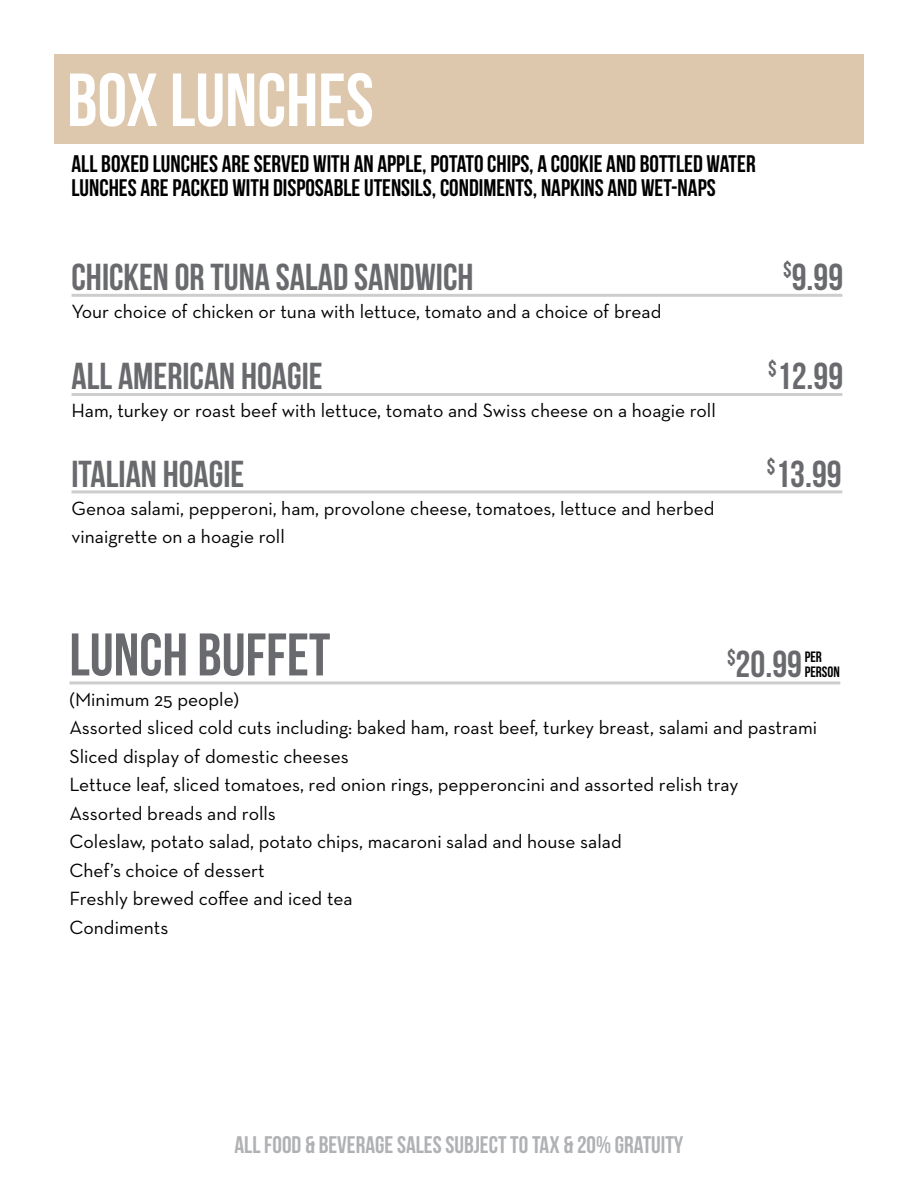
<style>
.page{position:relative;width:918px;height:1188px;background:#fff}
.page>*{position:absolute;margin:0;border:0;box-sizing:border-box;transform-origin:0 0}
.t1{font:75px "Bebas Neue";color:#fff}
.t2{font:60px "Bebas Neue";color:#696a6d}
.t3{font:37.5px "Bebas Neue";color:#696a6d}
.t4{font:24px/24px "Bebas Neue";color:#000}
.t5{font:24px "Bebas Neue";color:#afb1b4}
.t6{font:19.5px/28.5px "Neutra Text";color:#000}
.t7{font:15px "Bebas Neue";color:#000}
</style>
<div class="page">
<hr style="left:69px;top:681px;width:771px;height:3px;background:#000">
<hr style="left:72px;top:393px;width:770px;height:3px;background:#000">
<hr style="left:72px;top:490px;width:770px;height:3px;background:#000">
<hr style="left:72px;top:294px;width:770px;height:3px;background:#000">
<div style="left:54px;top:54px;width:810px;height:90px;background:#ddc8ad"></div>
<p class="t1" style="left:67px;top:59px;width:308px">BOX LUNCHES</p>
<p class="t4" style="left:72px;top:151px;width:686px">ALL BOXED LUNCHES ARE SERVED WITH AN APPLE, POTATO CHIPS, A COOKIE AND BOTTLED WATER<br>LUNCHES ARE PACKED WITH DISPOSABLE UTENSILS, CONDIMENTS, NAPKINS AND WET-NAPS</p>
<p class="t3" style="left:72px;top:257px;width:404px">CHICKEN OR TUNA SALAD SANDWICH</p>
<p class="t3" style="left:783px;top:256px;width:62px"><sup>$</sup>9.99</p>
<p class="t6" style="left:72px;top:297px;width:591px">Your choice of chicken or tuna with lettuce, tomato and a choice of bread</p>
<p class="t3" style="left:72px;top:356px;width:253px">ALL AMERICAN HOAGIE</p>
<p class="t3" style="left:768px;top:355px;width:77px"><sup>$</sup>12.99</p>
<p class="t6" style="left:72px;top:396px;width:646px">Ham, turkey or roast beef with lettuce, tomato and Swiss cheese on a hoagie roll</p>
<p class="t3" style="left:72px;top:453px;width:174px">ITALIAN HOAGIE</p>
<p class="t3" style="left:767px;top:453px;width:77px"><sup>$</sup>13.99</p>
<p class="t6" style="left:72px;top:493px;width:645px">Genoa salami, pepperoni, ham, provolone cheese, tomatoes, lettuce and herbed vinaigrette on a hoagie roll</p>
<h1 class="t2" style="left:69px;top:622px;width:262px">LUNCH BUFFET</h1>
<h1 class="t3" style="left:727px;top:644px;width:77px"><sup>$</sup>20.99</h1>
<h1 class="t7" style="left:805px;top:649px;width:19px">PER</h1>
<p class="t7" style="left:805px;top:664px;width:37px">PERSON</p>
<p class="t6" style="left:69px;top:684px;width:749px">(Minimum 25 people)<br>Assorted sliced cold cuts including: baked ham, roast beef, turkey breast, salami and pastrami Sliced display of domestic cheeses<br>Lettuce leaf, sliced tomatoes, red onion rings, pepperoncini and assorted relish tray<br>Assorted breads and rolls<br>Coleslaw, potato salad, potato chips, macaroni salad and house salad<br>Chef’s choice of dessert<br>Freshly brewed cofee and iced tea<br>Condiments</p>
<p class="t5" style="left:235px;top:1132px;width:450px">ALL FOOD &amp; BEVERAGE SALES SUBJECT TO TAX &amp; 20% GRATUITY</p>
</div>
